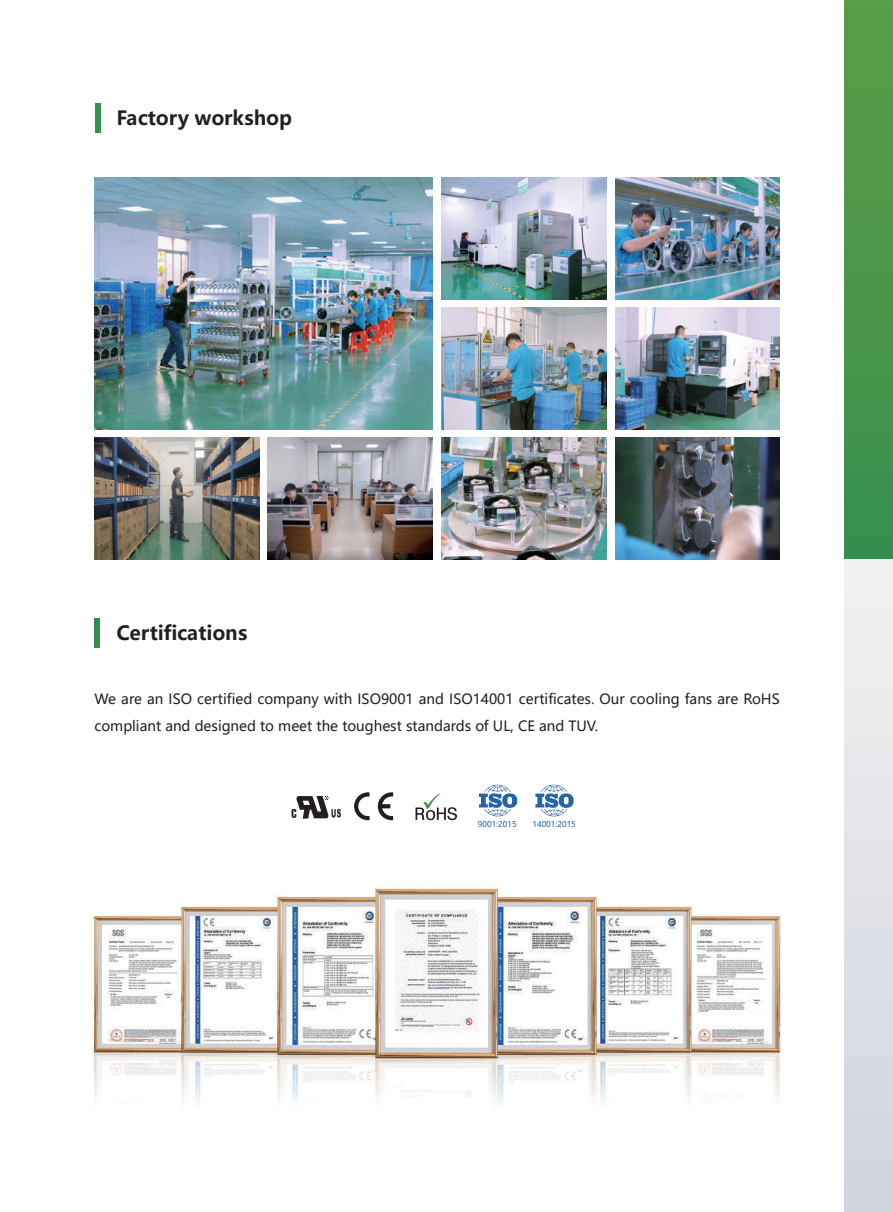
<style>
.page{position:relative;width:893px;height:1212px;background:#fff}
.page>*{position:absolute;margin:0;border:0;box-sizing:border-box;transform-origin:0 0}
.t1{font:700 19.5px "Microsoft Ya Hei";color:#231f20}
.t2{font:13.95px/27px "Microsoft Ya Hei";color:#231f20}
.t3{font:7.95px "Microsoft Ya Hei";color:#2465a7}
</style>
<div class="page">
<img style="left:94px;top:177px;width:339px;height:253px">
<img style="left:442px;top:177px;width:165px;height:122px">
<img style="left:615px;top:177px;width:165px;height:122px">
<img style="left:442px;top:308px;width:165px;height:122px">
<img style="left:615px;top:308px;width:165px;height:122px">
<img style="left:94px;top:438px;width:165px;height:122px">
<img style="left:268px;top:438px;width:165px;height:122px">
<img style="left:442px;top:438px;width:165px;height:122px">
<img style="left:615px;top:438px;width:165px;height:122px">
<img style="left:92px;top:886px;width:689px;height:218px">
<div style="left:95px;top:104px;width:5px;height:29px;background:#328e51"></div>
<div style="left:95px;top:619px;width:5px;height:29px;background:#328e51"></div>
<div style="left:845px;top:0;width:48px;height:560px;background:linear-gradient(to bottom,#5b9e45,#388f4f)"></div>
<div style="left:845px;top:560px;width:48px;height:652px;background:linear-gradient(to bottom,#f2f1f1,#d1d4df)"></div>
<svg style="left:292px;top:796px;width:49px;height:22px"></svg>
<svg style="left:378px;top:792px;width:15px;height:28px"></svg>
<svg style="left:354px;top:792px;width:16px;height:28px"></svg>
<svg style="left:415px;top:793px;width:42px;height:27px"></svg>
<svg style="left:479px;top:785px;width:38px;height:31px"></svg>
<svg style="left:535px;top:785px;width:39px;height:31px"></svg>
<h1 class="t1" style="left:116px;top:105px;width:177px">Factory workshop</h1>
<h1 class="t1" style="left:116px;top:619px;width:133px">Certifications</h1>
<p class="t2" style="left:94px;top:684px;width:687px">We are an ISO certified company with ISO9001 and ISO14001 certificates. Our cooling fans are RoHS compliant and designed to meet the toughest standards of UL, CE and TUV.</p>
<p class="t3" style="left:478px;top:818px;width:40px">9001:2015</p>
<p class="t3" style="left:532px;top:818px;width:45px">14001:2015</p>
</div>
